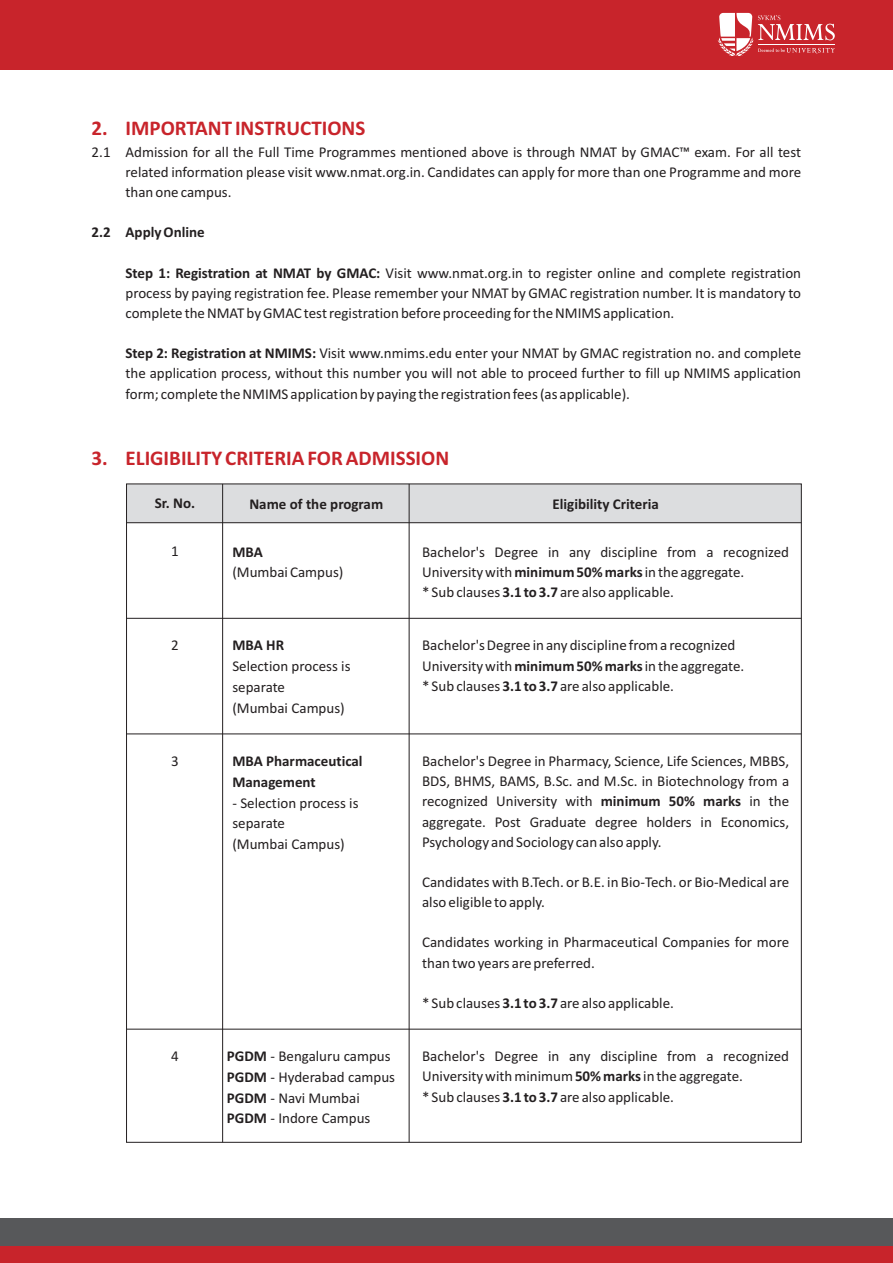
<style>
.page{position:relative;width:893px;height:1263px;background:#fff}
.page>*{position:absolute;margin:0;border:0;box-sizing:border-box;transform-origin:0 0}
.t1{font:700 21px "Calibri";color:#c8242b}
.t2{font:15px/20.1px "Calibri";color:#231f20}
.t3{font:700 15px/20.7px "Calibri";color:#231f20}
.s1{font-weight:700}
</style>
<div class="page">
<div style="left:0;top:0;width:893px;height:69px;background:#c8242b"></div>
<div style="left:127px;top:484px;width:674px;height:39px;background:#dcdddf"></div>
<svg style="left:717px;top:13px;width:118px;height:43px"></svg>
<div style="left:0;top:1246px;width:893px;height:17px;background:#c8242b"></div>
<div style="left:0;top:1218px;width:893px;height:28px;background:#57585a"></div>
<hr style="left:127px;top:522px;width:674px;height:1px;background:#231f20">
<hr style="left:127px;top:618px;width:674px;height:1px;background:#231f20">
<hr style="left:222px;top:484px;width:1px;height:658px;background:#231f20">
<hr style="left:409px;top:484px;width:1px;height:658px;background:#231f20">
<hr style="left:127px;top:733px;width:674px;height:1px;background:#231f20">
<hr style="left:127px;top:1029px;width:674px;height:1px;background:#231f20">
<h1 class="t1" style="left:92px;top:119px;width:275px">2. IMPORTANT INSTRUCTIONS</h1>
<p class="t2" style="left:92px;top:143px;width:21px">2.1</p>
<p class="t2" style="left:125px;top:143px;width:677px">Admission for all the Full Time Programmes mentioned above is through NMAT by GMAC™ exam. For all test</p>
<p class="t2" style="left:126px;top:163px;width:677px">related information please visit www.nmat.org.in. Candidates can apply for more than one Programme and more than one campus.</p>
<p class="t3" style="left:92px;top:223px;width:115px">2.2 Apply Online</p>
<p class="t2" style="left:126px;top:264px;width:677px;text-align:justify"><span class="s1">Step 1: Registration at NMAT by GMAC:</span> Visit www.nmat.org.in to register online and complete registration process by paying registration fee. Please remember your NMAT by GMAC registration number. It is mandatory to complete the NMAT by GMAC test registration before proceeding for the NMIMS application.</p>
<p class="t2" style="left:125px;top:344px;width:677px;text-align:justify"><span class="s1">Step 2: Registration at NMIMS:</span> Visit www.nmims.edu enter your NMAT by GMAC registration no. and complete the application process, without this number you will not able to proceed further to fill up NMIMS application form; complete the NMIMS application by paying the registration fees (as applicable).</p>
<h1 class="t1" style="left:92px;top:449px;width:359px">3. ELIGIBILITY CRITERIA FOR ADMISSION</h1>
<p class="t3" style="left:155px;top:494px;width:42px">Sr. No.</p>
<p class="t3" style="left:249px;top:495px;width:135px">Name of the program</p>
<p class="t3" style="left:553px;top:495px;width:108px">Eligibility Criteria</p>
<p class="t2" style="left:171px;top:542px;width:9px">1</p>
<p class="t3" style="left:232px;top:543px;width:32px">MBA</p>
<p class="t2" style="left:232px;top:563px;width:113px">(Mumbai Campus)</p>
<p class="t2" style="left:422px;top:543px;width:369px">Bachelor's Degree in any discipline from a recognized<br>University with <span class="s1">minimum 50% marks</span>in the aggregate.<br>* Sub clauses <span class="s1">3.1 to 3.7</span> are also applicable.</p>
<p class="t2" style="left:171px;top:636px;width:9px">2</p>
<p class="t3" style="left:232px;top:636px;width:53px">MBA HR</p>
<p class="t2" style="left:232px;top:657px;width:120px;line-height:20.7px">Selection process is separate<br>(Mumbai Campus)</p>
<p class="t2" style="left:171px;top:752px;width:9px">3</p>
<p class="t3" style="left:232px;top:752px;width:132px">MBA Pharmaceutical<br>Management</p>
<p class="t2" style="left:232px;top:793px;width:128px;line-height:20.7px">- Selection process is separate<br>(Mumbai Campus)</p>
<p class="t2" style="left:422px;top:637px;width:324px">Bachelor's Degree in any discipline from a recognized<br>University with <span class="s1">minimum 50% marks</span>in the aggregate. * Sub clauses <span class="s1">3.1 to 3.7</span> are also applicable.</p>
<p class="t2" style="left:422px;top:752px;width:369px;text-align:justify">Bachelor's Degree in Pharmacy, Science, Life Sciences, MBBS, BDS, BHMS, BAMS, B.Sc. and M.Sc. in Biotechnology from a recognized University with <span class="s1">minimum 50% marks</span> in the aggregate. Post Graduate degree holders in Economics, Psychology and Sociology can also apply.</p>
<p class="t2" style="left:422px;top:873px;width:369px">Candidates with B.Tech. or B.E. in Bio-Tech. or Bio-Medical are also eligible to apply.</p>
<p class="t2" style="left:422px;top:933px;width:369px">Candidates working in Pharmaceutical Companies for more than two years are preferred.</p>
<p class="t2" style="left:422px;top:994px;width:253px">* Sub clauses <span class="s1">3.1 to 3.7</span> are also applicable.</p>
<p class="t2" style="left:171px;top:1047px;width:9px">4</p>
<p class="t2" style="left:227px;top:1047px;width:170px;line-height:20.7px"><span class="s1">PGDM</span> - Bengaluru campus<br><span class="s1">PGDM</span> - Hyderabad campus<br><span class="s1">PGDM</span> - Navi Mumbai<br><span class="s1">PGDM</span> - Indore Campus</p>
<p class="t2" style="left:422px;top:1047px;width:369px">Bachelor's Degree in any discipline from a recognized<br>University with minimum <span class="s1">50% marks</span>in the aggregate.<br>* Sub clauses <span class="s1">3.1 to 3.7</span> are also applicable.</p>
</div>
